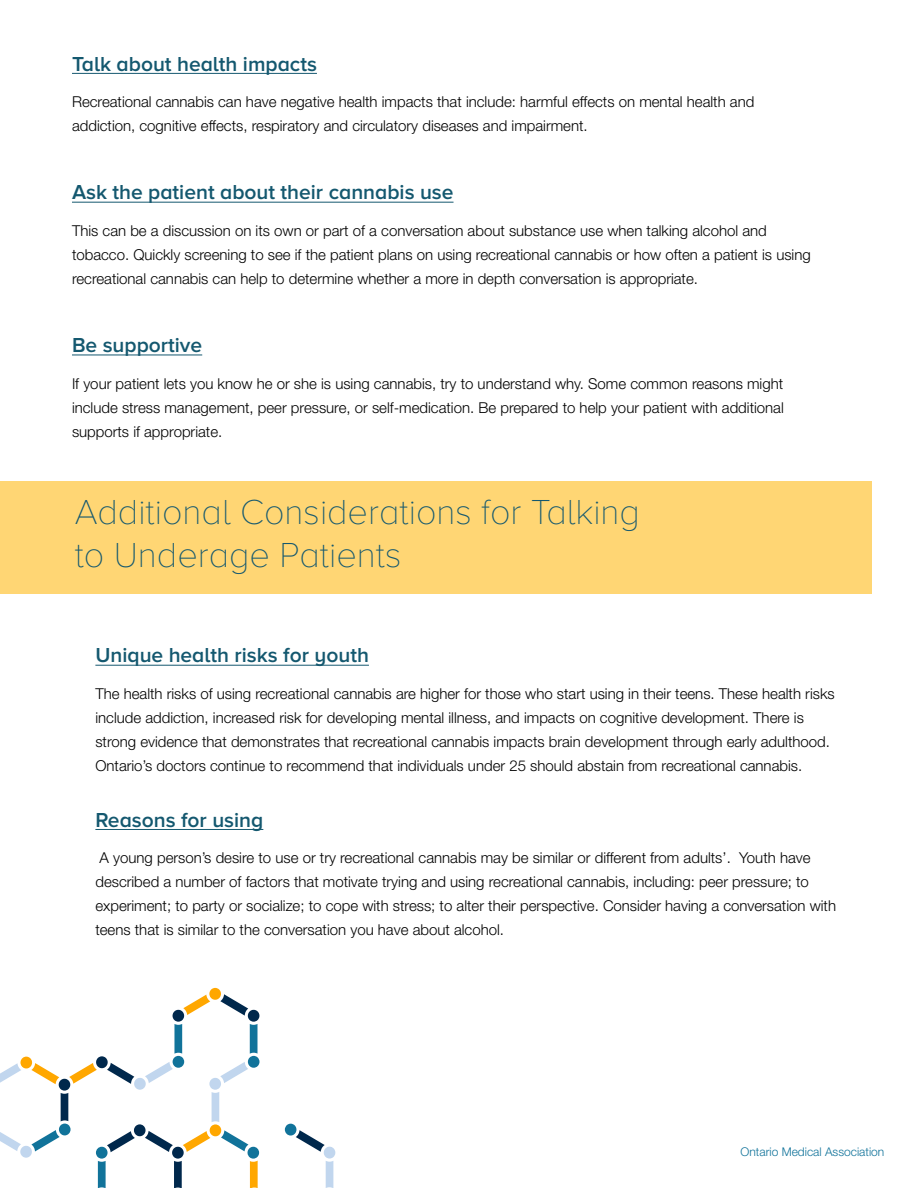
<style>
.page{position:relative;width:918px;height:1188px;background:#fff}
.page>*{position:absolute;margin:0;border:0;box-sizing:border-box;transform-origin:0 0}
.t1{font:100 36px/43.2px "Proxima Nova A";color:#14586f}
.t2{font:600 21px "Proxima Nova A";color:#14586f}
.t3{font:300 15px/24px "Helvetica Neue LT Std";color:#000}
.t4{font:300 12px "Helvetica Neue LT Std";color:#11739a}
</style>
<div class="page">
<hr style="left:72px;top:73px;width:245px;height:1px;background:#14586f">
<hr style="left:72px;top:202px;width:382px;height:1px;background:#14586f">
<hr style="left:72px;top:355px;width:130px;height:1px;background:#14586f">
<hr style="left:95px;top:665px;width:274px;height:1px;background:#14586f">
<hr style="left:95px;top:829px;width:168px;height:1px;background:#14586f">
<svg style="left:285px;top:1124px;width:50px;height:64px"></svg>
<svg style="left:0;top:988px;width:259px;height:200px"></svg>
<div style="left:0;top:481px;width:871px;height:113px;background:#ffd674"></div>
<p class="t2" style="left:72px;top:52px;width:246px">Talk about health impacts</p>
<p class="t3" style="left:72px;top:89px;width:684px">Recreational cannabis can have negative health impacts that include: harmful effects on mental health and addiction, cognitive effects, respiratory and circulatory diseases and impairment.</p>
<p class="t2" style="left:72px;top:181px;width:383px">Ask the patient about their cannabis use</p>
<p class="t3" style="left:72px;top:218px;width:740px">This can be a discussion on its own or part of a conversation about substance use when talking alcohol and tobacco. Quickly screening to see if the patient plans on using recreational cannabis or how often a patient is using recreational cannabis can help to determine whether a more in depth conversation is appropriate.</p>
<p class="t2" style="left:72px;top:333px;width:132px">Be supportive</p>
<p class="t3" style="left:72px;top:371px;width:713px;text-align:justify">If your patient lets you know he or she is using cannabis, try to understand why. Some common reasons might include stress management, peer pressure, or self-medication. Be prepared to help your patient with additional supports if appropriate.</p>
<p class="t1" style="left:75px;top:490px;width:567px">Additional Considerations for Talking to Underage Patients</p>
<p class="t2" style="left:95px;top:644px;width:275px">Unique health risks for youth</p>
<p class="t3" style="left:95px;top:681px;width:741px">The health risks of using recreational cannabis are higher for those who start using in their teens. These health risks include addiction, increased risk for developing mental illness, and impacts on cognitive development. There is strong evidence that demonstrates that recreational cannabis impacts brain development through early adulthood.<br>Ontario’s doctors continue to recommend that individuals under 25 should abstain from recreational cannabis.</p>
<p class="t2" style="left:95px;top:808px;width:169px">Reasons for using</p>
<p class="t3" style="left:95px;top:846px;width:742px">A young person’s desire to use or try recreational cannabis may be similar or different from adults’. Youth have described a number of factors that motivate trying and using recreational cannabis, including: peer pressure; to experiment; to party or socialize; to cope with stress; to alter their perspective. Consider having a conversation with teens that is similar to the conversation you have about alcohol.</p>
<p class="t4" style="left:741px;top:1144px;width:145px">Ontario Medical Association</p>
</div>
